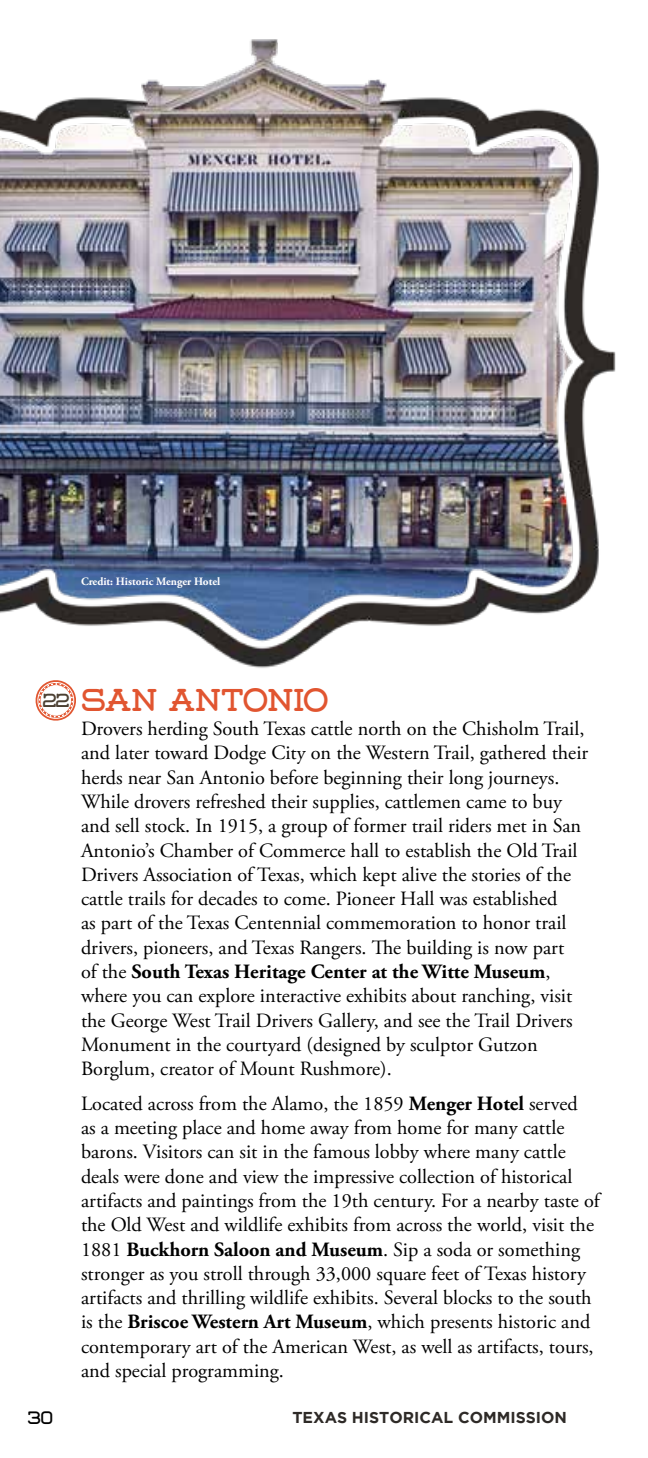
<style>
.page{position:relative;width:648px;height:1458px;background:#fff}
.page>*{position:absolute;margin:0;border:0;box-sizing:border-box;transform-origin:0 0}
.t1{font:31.5px "Weston Free";color:#e15530}
.t2{font:20.25px/24.3px "Adobe Garamond Pro";color:#000}
.t3{font:19.35px "Weston Free";color:#4c4032}
.t4{font:18px "Weston Free";color:#000}
.t5{font:700 15.75px "Gotham";color:#2e2a27}
.t6{font:700 11.25px "Adobe Garamond Pro";color:#fff}
.s1{font-weight:700}
</style>
<div class="page">
<svg style="left:36px;top:680px;width:40px;height:41px"></svg>
<img style="left:0;top:39px;width:616px;height:629px">
<p class="t6" style="left:81px;top:574px;width:141px">Credit: Historic Menger Hotel</p>
<p class="t3" style="left:43px;top:689px;width:28px">22</p>
<h1 class="t1" style="left:81px;top:681px;width:249px">SAN ANTONIO</h1>
<p class="t2" style="left:81px;top:717px;width:509px">Drovers herding South Texas cattle north on the Chisholm Trail, and later toward Dodge City on the Western Trail, gathered their herds near San Antonio before beginning their long journeys.<br>While drovers refreshed their supplies, cattlemen came to buy and sell stock. In 1915, a group of former trail riders met in San Antonio’s Chamber of Commerce hall to establish the Old Trail Drivers Association of Texas, which kept alive the stories of the cattle trails for decades to come. Pioneer Hall was established<br>as part of the Texas Centennial commemoration to honor trail drivers, pioneers, and Texas Rangers. The building is now part<br>of the <span class="s1">South Texas Heritage Center at the Witte Museum</span>, where you can explore interactive exhibits about ranching, visit the George West Trail Drivers Gallery, and see the Trail Drivers Monument in the courtyard (designed by sculptor Gutzon Borglum, creator of Mount Rushmore).</p>
<p class="t2" style="left:81px;top:1092px;width:520px">Located across from the Alamo, the 1859 <span class="s1">Menger Hotel</span> served<br>as a meeting place and home away from home for many cattle barons. Visitors can sit in the famous lobby where many cattle deals were done and view the impressive collection of historical artifacts and paintings from the 19th century. For a nearby taste of the Old West and wildlife exhibits from across the world, visit the 1881 <span class="s1">Buckhorn Saloon and Museum</span>. Sip a soda or something stronger as you stroll through 33,000 square feet of Texas history artifacts and thrilling wildlife exhibits. Several blocks to the south is the <span class="s1">Briscoe Western Art Museum</span>, which presents historic and contemporary art of the American West, as well as artifacts, tours, and special programming.</p>
<p class="t4" style="left:28px;top:1407px;width:27px">30</p>
<p class="t5" style="left:292px;top:1409px;width:276px">TEXAS HISTORICAL COMMISSION</p>
</div>
